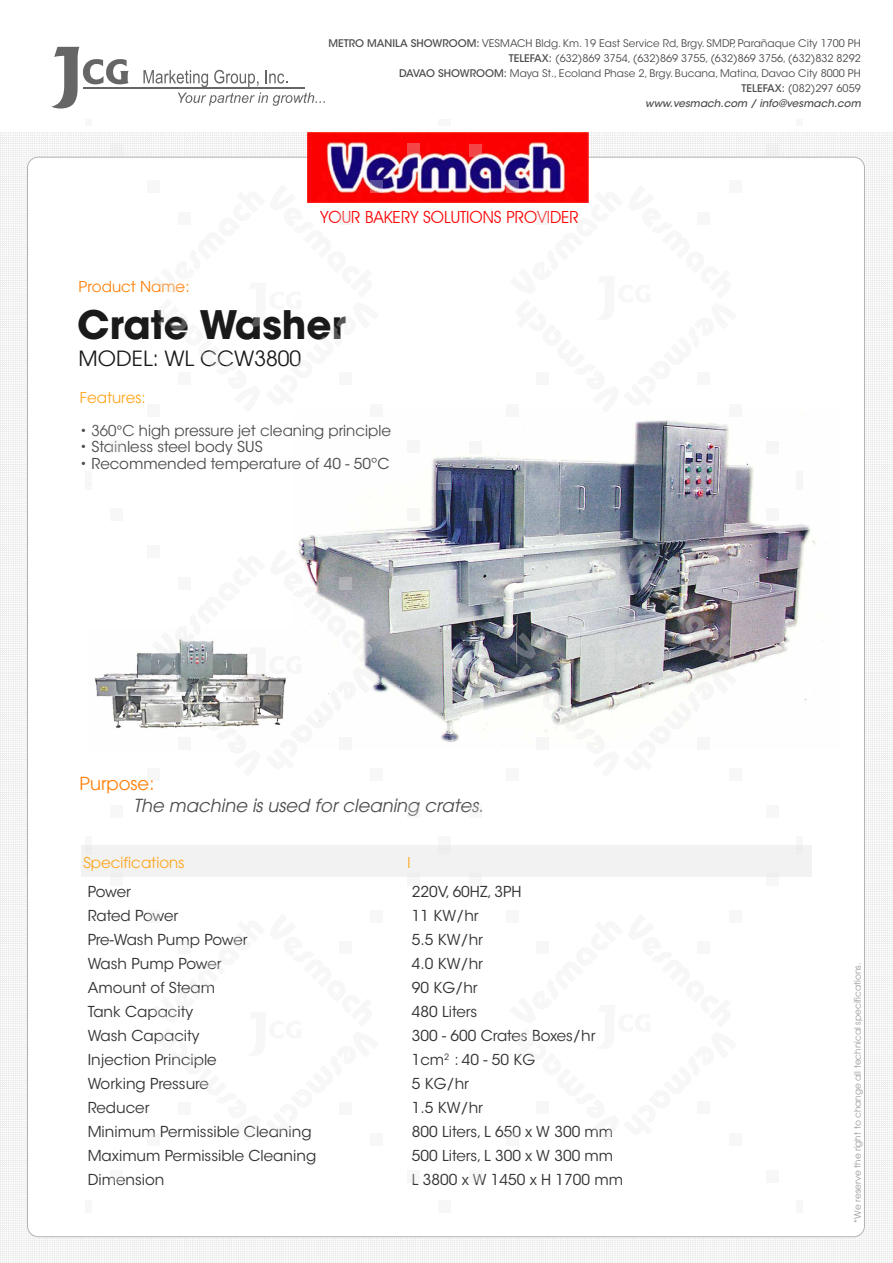
<style>
.page{position:relative;width:893px;height:1263px;background:#fff}
.page>*{position:absolute;margin:0;border:0;box-sizing:border-box;transform-origin:0 0}
.t1{font:700 39px "ITC Avant Garde Std";color:#1a1a1a}
.t2{font:21px "Avant Garde";color:#1a1a1a}
.t3{font:italic 18px "Avant Garde";color:#4d4d4d}
.t4{font:18px "Avant Garde";color:#ff8008}
.t5{font:16.8px "Avant Garde IT Cby BT";color:#fd0606}
.t6{font:15px "ITC Avant Garde Std";color:#333}
.t7{font:15px "ITC Avant Garde Std";color:#4d4d4d}
.t8{font:15px "Avant Garde";color:#4d4d4d}
.t9{font:15px "Avant Garde";color:#fea61c}
.t10{font:15px "Avant Garde";color:#ff8008}
.t11{font:10.5px/15px "ITC Avant Garde Std";color:#4d4d4d;text-align:right}
.t12{font:9px "Avant Garde";color:#999}
.s1{font-weight:500}
.s2{font-weight:500;font-style:italic}
.s3{font-family:"ITC Avant Garde Std"}
</style>
<div class="page">
<div style="left:0;top:2px;width:892px;height:1261px;background:#f3f3f3"></div>
<div style="left:0;top:0;width:892px;height:131px;background:#fff"></div>
<div style="left:28px;top:157px;width:836px;height:1080px;background:#fff;border-radius:11px"></div>
<img style="left:308px;top:132px;width:280px;height:70px">
<hr style="left:83px;top:87px;width:222px;height:1px;background:#666">
<svg style="left:51px;top:47px;width:77px;height:62px"></svg>
<svg style="left:143px;top:70px;width:65px;height:17px"></svg>
<svg style="left:214px;top:70px;width:44px;height:17px"></svg>
<svg style="left:265px;top:70px;width:22px;height:14px"></svg>
<svg style="left:178px;top:93px;width:147px;height:13px"></svg>
<div style="left:81px;top:846px;width:730px;height:31px;background:#f2f2f2"></div>
<img style="left:298px;top:419px;width:527px;height:326px">
<img style="left:94px;top:651px;width:58px;height:77px">
<div style="left:729px;top:181px;width:12px;height:12px;background:#f7f7f7"></div>
<div style="left:766px;top:144px;width:12px;height:12px;background:#efefef"></div>
<svg style="left:506px;top:181px;width:12px;height:12px"></svg>
<div style="left:469px;top:144px;width:12px;height:12px;background:#f44545"></div>
<div style="left:729px;top:404px;width:12px;height:12px;background:#f6f6f6"></div>
<div style="left:766px;top:441px;width:12px;height:12px;background:#f6f6f6"></div>
<div style="left:506px;top:404px;width:12px;height:12px;background:#f6f6f6"></div>
<div style="left:469px;top:441px;width:12px;height:12px;background:#f6f6f6"></div>
<svg style="left:509px;top:185px;width:80px;height:18px"></svg>
<div style="left:147px;top:404px;width:12px;height:12px;background:#f7f7f7"></div>
<div style="left:110px;top:441px;width:13px;height:12px;background:#f7f7f7"></div>
<div style="left:370px;top:404px;width:12px;height:12px;background:#f6f6f6"></div>
<div style="left:407px;top:441px;width:12px;height:12px;background:#f6f6f6"></div>
<div style="left:147px;top:181px;width:12px;height:12px;background:#f7f7f7"></div>
<div style="left:110px;top:144px;width:13px;height:12px;background:#efefef"></div>
<svg style="left:370px;top:181px;width:12px;height:12px"></svg>
<svg style="left:407px;top:144px;width:12px;height:12px"></svg>
<svg style="left:307px;top:185px;width:72px;height:18px"></svg>
<svg style="left:438px;top:472px;width:12px;height:12px"></svg>
<div style="left:796px;top:472px;width:6px;height:12px;background:#f6f6f6"></div>
<div style="left:86px;top:472px;width:6px;height:12px;background:#f7f7f7"></div>
<div style="left:438px;top:119px;width:12px;height:6px;background:#f7f7f7"></div>
<svg style="left:729px;top:545px;width:12px;height:13px"></svg>
<div style="left:766px;top:508px;width:12px;height:13px;background:#f6f6f6"></div>
<svg style="left:506px;top:545px;width:12px;height:13px"></svg>
<svg style="left:469px;top:508px;width:12px;height:13px"></svg>
<div style="left:729px;top:769px;width:12px;height:12px;background:#f7f7f7"></div>
<div style="left:766px;top:806px;width:12px;height:12px;background:#f7f7f7"></div>
<div style="left:506px;top:769px;width:12px;height:12px;background:#f7f7f7"></div>
<div style="left:469px;top:806px;width:12px;height:12px;background:#f7f7f7"></div>
<img style="left:509px;top:549px;width:228px;height:200px">
<div style="left:147px;top:768px;width:12px;height:13px;background:#f7f7f7"></div>
<div style="left:110px;top:805px;width:13px;height:13px;background:#f7f7f7"></div>
<div style="left:370px;top:768px;width:12px;height:13px;background:#f7f7f7"></div>
<div style="left:407px;top:805px;width:12px;height:13px;background:#f7f7f7"></div>
<div style="left:147px;top:545px;width:12px;height:13px;background:#f7f7f7"></div>
<div style="left:110px;top:508px;width:13px;height:13px;background:#f7f7f7"></div>
<svg style="left:370px;top:545px;width:12px;height:13px"></svg>
<div style="left:407px;top:508px;width:12px;height:13px;background:#f6f7f4"></div>
<svg style="left:152px;top:549px;width:227px;height:196px"></svg>
<div style="left:438px;top:836px;width:12px;height:13px;background:#f7f7f7"></div>
<div style="left:796px;top:836px;width:6px;height:12px;background:#f7f7f7"></div>
<div style="left:86px;top:836px;width:6px;height:12px;background:#f7f7f7"></div>
<svg style="left:438px;top:484px;width:12px;height:6px"></svg>
<svg style="left:796px;top:484px;width:6px;height:6px"></svg>
<div style="left:729px;top:910px;width:12px;height:12px;background:#f7f7f7"></div>
<div style="left:766px;top:873px;width:12px;height:12px;background:#f7f7f7"></div>
<div style="left:506px;top:910px;width:12px;height:12px;background:#f7f7f7"></div>
<div style="left:469px;top:873px;width:12px;height:12px;background:#f7f7f7"></div>
<div style="left:729px;top:1133px;width:12px;height:12px;background:#f7f7f7"></div>
<div style="left:766px;top:1170px;width:12px;height:12px;background:#f7f7f7"></div>
<div style="left:506px;top:1133px;width:12px;height:12px;background:#f7f7f7"></div>
<div style="left:469px;top:1170px;width:12px;height:12px;background:#f7f7f7"></div>
<div style="left:147px;top:1133px;width:12px;height:12px;background:#f7f7f7"></div>
<div style="left:110px;top:1170px;width:13px;height:12px;background:#f7f7f7"></div>
<div style="left:370px;top:1133px;width:12px;height:12px;background:#f7f7f7"></div>
<div style="left:407px;top:1170px;width:12px;height:12px;background:#f7f7f7"></div>
<div style="left:147px;top:910px;width:12px;height:12px;background:#f7f7f7"></div>
<div style="left:110px;top:873px;width:13px;height:12px;background:#f7f7f7"></div>
<div style="left:370px;top:910px;width:12px;height:12px;background:#f7f7f7"></div>
<div style="left:407px;top:873px;width:12px;height:12px;background:#f7f7f7"></div>
<div style="left:438px;top:1201px;width:12px;height:12px;background:#f7f7f7"></div>
<div style="left:796px;top:1201px;width:6px;height:12px;background:#f7f7f7"></div>
<div style="left:86px;top:1201px;width:6px;height:12px;background:#f7f7f7"></div>
<div style="left:438px;top:849px;width:12px;height:6px;background:#eee"></div>
<p class="t11" style="left:328px;top:36px;width:534px"><span class="s1">METRO MANILA SHOWROOM:</span> VESMACH Bldg. Km. 19 East Service Rd, Brgy. SMDP, Parañaque City 1700 PH <span class="s1">TELEFAX:</span> (632)869 3754, (632)869 3755, (632)869 3756, (632)832 8292<br><span class="s1">DAVAO SHOWROOM:</span> Maya St., Ecoland Phase 2, Brgy. Bucana, Matina, Davao City 8000 PH<br><span class="s1">TELEFAX:</span> (082)297 6059<br><span class="s2">www.vesmach.com / info@vesmach.com</span></p>
<p class="t10" style="left:79px;top:277px;width:112px">Product Name:</p>
<p class="t5" style="left:320px;top:207px;width:260px">YOUR BAKERY SOLUTIONS PROVIDER</p>
<h1 class="t1" style="left:77px;top:299px;width:270px">Crate Washer</h1>
<h2 class="t2" style="left:79px;top:346px;width:224px">MODEL: WL CCW3800</h2>
<p class="t9" style="left:80px;top:388px;width:67px">Features:</p>
<p class="t8" style="left:80px;top:421px;width:313px"><span class="s3">•</span> 360°C high pressure jet cleaning principle</p>
<p class="t7" style="left:80px;top:438px;width:184px">• Stainless steel body SUS</p>
<p class="t7" style="left:80px;top:454px;width:311px">• Recommended temperature of 40 - 50ºC</p>
<p class="t4" style="left:80px;top:772px;width:76px">Purpose:</p>
<p class="t3" style="left:134px;top:795px;width:351px">The machine is used for cleaning crates.</p>
<p class="t9" style="left:83px;top:853px;width:102px">Specifications</p>
<p class="t9" style="left:407px;top:853px;width:5px">l</p>
<p class="t6" style="left:88px;top:882px;width:45px">Power</p>
<p class="t6" style="left:412px;top:882px;width:111px">220V, 60HZ, 3PH</p>
<p class="t6" style="left:88px;top:906px;width:92px">Rated Power</p>
<p class="t6" style="left:412px;top:906px;width:68px">11 KW/hr</p>
<p class="t6" style="left:88px;top:930px;width:161px">Pre-Wash Pump Power</p>
<p class="t6" style="left:412px;top:930px;width:73px">5.5 KW/hr</p>
<p class="t6" style="left:88px;top:954px;width:135px">Wash Pump Power</p>
<p class="t6" style="left:412px;top:954px;width:73px">4.0 KW/hr</p>
<p class="t6" style="left:88px;top:978px;width:129px">Amount of Steam</p>
<p class="t6" style="left:412px;top:978px;width:67px">90 KG/hr</p>
<p class="t6" style="left:88px;top:1002px;width:107px">Tank Capacity</p>
<p class="t6" style="left:412px;top:1002px;width:67px">480 Liters</p>
<p class="t6" style="left:88px;top:1026px;width:113px">Wash Capacity</p>
<p class="t6" style="left:412px;top:1026px;width:185px">300 - 600 Crates Boxes/hr</p>
<p class="t6" style="left:88px;top:1050px;width:130px">Injection Principle</p>
<p class="t6" style="left:412px;top:1050px;width:125px">1cm<sup>2</sup> : 40 - 50 KG</p>
<p class="t6" style="left:88px;top:1074px;width:123px">Working Pressure</p>
<p class="t6" style="left:412px;top:1074px;width:59px">5 KG/hr</p>
<p class="t6" style="left:88px;top:1098px;width:63px">Reducer</p>
<p class="t6" style="left:412px;top:1098px;width:73px">1.5 KW/hr</p>
<p class="t6" style="left:88px;top:1122px;width:225px">Minimum Permissible Cleaning</p>
<p class="t6" style="left:412px;top:1122px;width:203px">800 Liters, L 650 x W 300 mm</p>
<p class="t6" style="left:88px;top:1146px;width:230px">Maximum Permissible Cleaning</p>
<p class="t6" style="left:412px;top:1146px;width:203px">500 Liters, L 300 x W 300 mm</p>
<p class="t6" style="left:88px;top:1170px;width:78px">Dimension</p>
<p class="t6" style="left:412px;top:1170px;width:213px">L 3800 x W 1450 x H 1700 mm</p>
<p class="t12" style="left:852px;top:1223px;width:261px;rotate:-90deg">*We reserve the right to change all technical specifications.</p>
</div>
